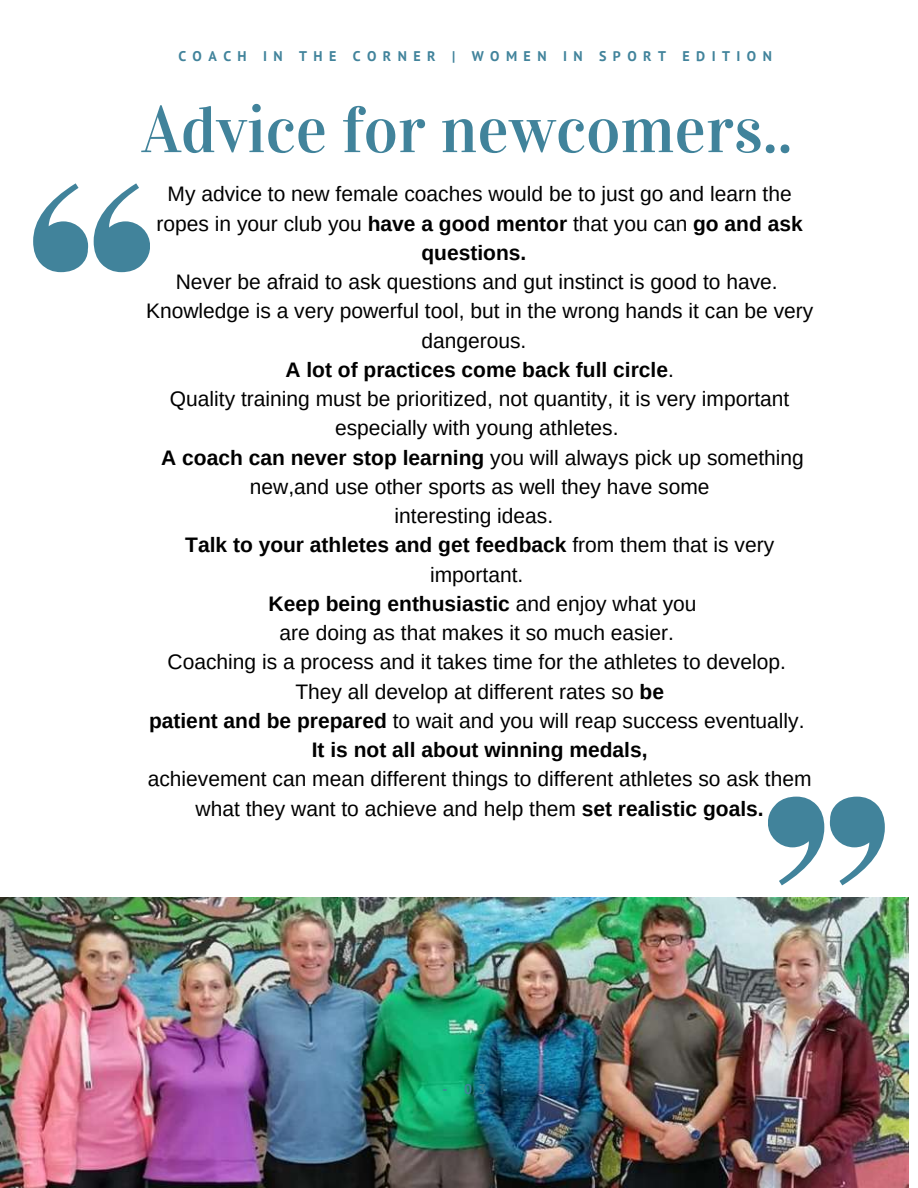
<style>
.page{position:relative;width:918px;height:1188px;background:#fff}
.page>*{position:absolute;margin:0;border:0;box-sizing:border-box;transform-origin:0 0}
.t1{font:65.4px "Vidaloka";color:#41839b}
.t2{font:21px/29.2px "Arimo";color:#000;text-align:center}
.t3{font:700 13.95px "PT Sans";letter-spacing:.46em;color:#41839b}
.s1{font-weight:700}
</style>
<div class="page">
<img style="left:0;top:898px;width:908px;height:290px">
<svg style="left:34px;top:183px;width:54px;height:89px"></svg>
<svg style="left:94px;top:183px;width:56px;height:89px"></svg>
<svg style="left:830px;top:797px;width:54px;height:88px"></svg>
<svg style="left:768px;top:797px;width:56px;height:88px"></svg>
<p class="t3" style="left:178px;top:47px;width:595px">COACH IN THE CORNER | WOMEN IN SPORT EDITION</p>
<h1 class="t1" style="left:141px;top:91px;width:652px">Advice for newcomers..</h1>
<p class="t2" style="left:157px;top:180px;width:648px">My advice to new female coaches would be to just go and learn the ropes in your club you <span class="s1">have a good mentor</span> that you can <span class="s1">go and ask questions.</span></p>
<p class="t2" style="left:146px;top:267px;width:669px">Never be afraid to ask questions and gut instinct is good to have.<br>Knowledge is a very powerful tool, but in the wrong hands it can be very dangerous.<br><span class="s1">A lot of practices come back full circle</span>.<br>Quality training must be prioritized, not quantity, it is very important especially with young athletes.<br><span class="s1">A coach can never stop learning</span> you will always pick up something new,and use other sports as well they have some<br>interesting ideas.<br><span class="s1">Talk to your athletes and get feedback</span> from them that is very important.<br><span class="s1">Keep being enthusiastic</span> and enjoy what you<br>are doing as that makes it so much easier.<br>Coaching is a process and it takes time for the athletes to develop.<br>They all develop at different rates so <span class="s1">be<br>patient and be prepared</span> to wait and you will reap success eventually.<br><span class="s1">It is not all about winning medals,</span></p>
<p class="t2" style="left:148px;top:765px;width:665px">achievement can mean different things to different athletes so ask them what they want to achieve and help them <span class="s1">set realistic goals.</span></p>
<p class="t3" style="left:443px;top:1079px;width:67px">-03-</p>
</div>
